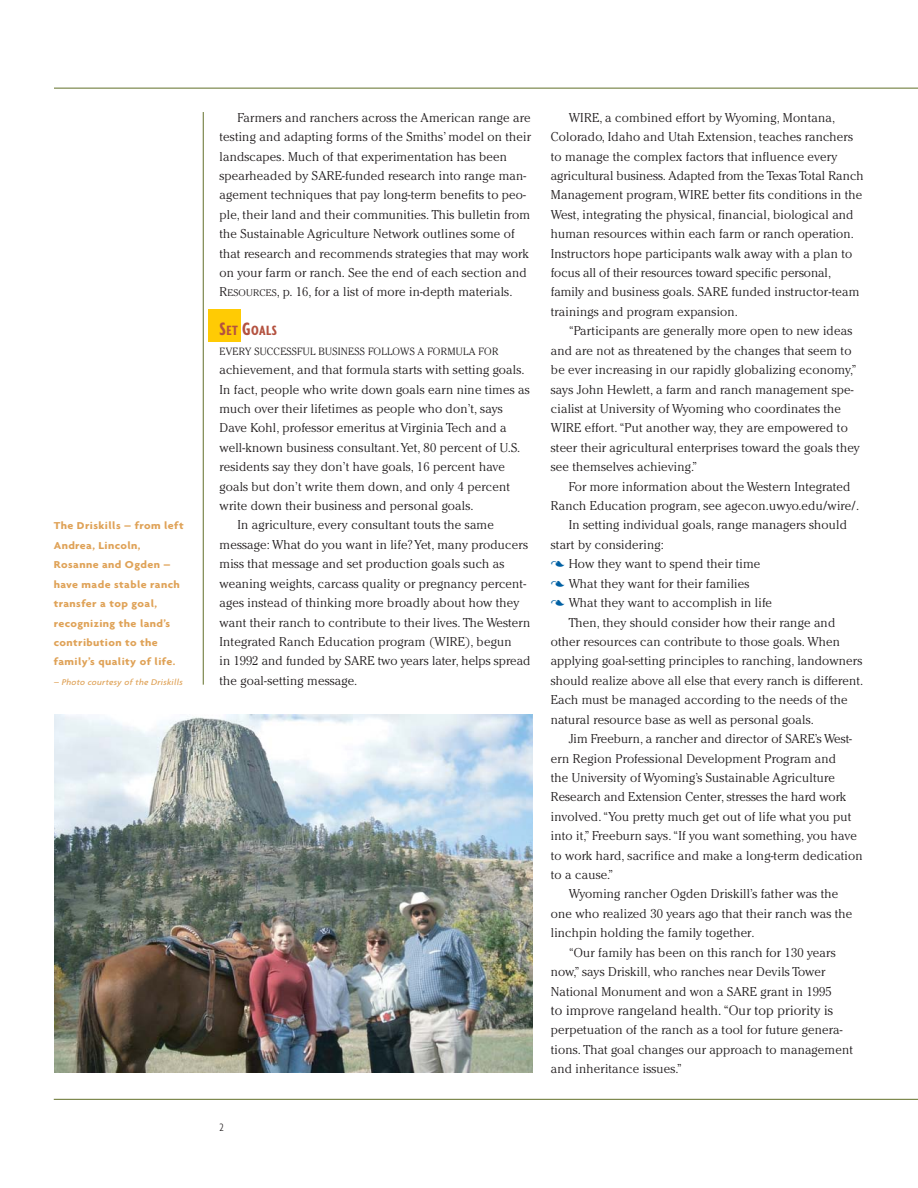
<style>
.page{position:relative;width:918px;height:1188px;background:#fff}
.page>*{position:absolute;margin:0;border:0;box-sizing:border-box;transform-origin:0 0}
.t1{font:700 extra-condensed 14.55px "Agenda";letter-spacing:.03em;color:#b45240;scale:1.13 1}
.t2{font:300 13.5px "Cheltenham";letter-spacing:.01em;color:#231f20}
.t3{font:300 12.75px/19.4px "Cheltenham";letter-spacing:.015em;color:#231f20}
.t4{font:300 condensed 11.55px "Agenda";color:#231f20}
.t5{font:700 10.8px/19.4px "Agenda";letter-spacing:.035em;color:#dfa257;scale:1.1 1}
.t6{font:300 10.5px "Cheltenham";letter-spacing:.025em;color:#231f20}
.t7{font:italic 500 9px "Agenda";letter-spacing:.02em;color:#dfa257;scale:1.06 1}
.s1{font-size:9.45px}
.s2{font-size:19.35px}
</style>
<div class="page">
<div style="left:208px;top:310px;width:33px;height:32px;background:#ffcb04"></div>
<hr style="left:54px;top:88px;width:864px;height:1px;background:#627029">
<hr style="left:203px;top:112px;width:1px;height:573px;background:#627029">
<hr style="left:54px;top:1099px;width:864px;height:1px;background:#627029">
<img style="left:54px;top:715px;width:479px;height:357px">
<p class="t5" style="left:54px;top:517px;width:120px">The Driskills – from left<br>Andrea, Lincoln,<br>Rosanne and Ogden – have made stable ranch transfer a top goal, recognizing the land’s contribution to the family’s quality of life.</p>
<p class="t7" style="left:54px;top:678px;width:123px">– Photo courtesy of the Driskills</p>
<p class="t3" style="left:220px;top:109px;width:313px;text-indent:18px">Farmers and ranchers across the American range are testing and adapting forms of the Smiths’ model on their landscapes. Much of that experimentation has been spearheaded by SARE-funded research into range man&shy;agement techniques that pay long-term benefits to peo&shy;ple, their land and their communities. This bulletin from the Sustainable Agriculture Network outlines some of that research and recommends strategies that may work on your farm or ranch. See the end of each section and R<span class="s1">ESOURCES</span>, p. 16, for a list of more in-depth materials.</p>
<p class="t1" style="left:220px;top:326px;width:52px"><span class="s2">S</span>ET <span class="s2">G</span>OALS</p>
<p class="t6" style="left:220px;top:347px;width:280px">EVERY SUCCESSFUL BUSINESS FOLLOWS A FORMULA FOR</p>
<p class="t3" style="left:220px;top:361px;width:307px">achievement, and that formula starts with setting goals.</p>
<p class="t3" style="left:220px;top:381px;width:312px">In fact, people who write down goals earn nine times as</p>
<p class="t3" style="left:220px;top:400px;width:285px">much over their lifetimes as people who don’t, says</p>
<p class="t3" style="left:220px;top:420px;width:289px">Dave Kohl, professor emeritus at Virginia Tech and a</p>
<p class="t3" style="left:220px;top:439px;width:302px">well-known business consultant. Yet, 80 percent of U.S.</p>
<p class="t3" style="left:220px;top:458px;width:287px">residents say they don’t have goals, 16 percent have</p>
<p class="t3" style="left:220px;top:478px;width:292px">goals but don’t write them down, and only 4 percent</p>
<p class="t3" style="left:220px;top:497px;width:256px">write down their business and personal goals.</p>
<p class="t3" style="left:237px;top:517px;width:258px">In agriculture, every consultant touts the same</p>
<p class="t3" style="left:220px;top:536px;width:310px">message: What do you want in life? Yet, many producers</p>
<p class="t3" style="left:220px;top:555px;width:286px">miss that message and set production goals such as</p>
<p class="t3" style="left:220px;top:575px;width:308px">weaning weights, carcass quality or pregnancy percent-</p>
<p class="t3" style="left:220px;top:594px;width:302px">ages instead of thinking more broadly about how they</p>
<p class="t3" style="left:220px;top:614px;width:312px">want their ranch to contribute to their lives. The Western</p>
<p class="t3" style="left:220px;top:633px;width:294px">Integrated Ranch Education program (WIRE), begun</p>
<p class="t3" style="left:220px;top:653px;width:313px">in 1992 and funded by SARE two years later, helps spread</p>
<p class="t3" style="left:220px;top:672px;width:139px">the goal-setting message.</p>
<p class="t3" style="left:569px;top:109px;width:268px">WIRE, a combined effort by Wyoming, Montana,</p>
<p class="t3" style="left:551px;top:128px;width:304px">Colorado, Idaho and Utah Extension, teaches ranchers</p>
<p class="t3" style="left:551px;top:148px;width:288px">to manage the complex factors that influence every</p>
<p class="t3" style="left:551px;top:167px;width:314px">agricultural business. Adapted from the Texas Total Ranch</p>
<p class="t3" style="left:551px;top:187px;width:313px">Management program, WIRE better fits conditions in the</p>
<p class="t3" style="left:551px;top:206px;width:304px">West, integrating the physical, financial, biological and</p>
<p class="t3" style="left:551px;top:225px;width:304px">human resources within each farm or ranch operation.</p>
<p class="t3" style="left:551px;top:245px;width:303px">Instructors hope participants walk away with a plan to</p>
<p class="t3" style="left:551px;top:264px;width:282px">focus all of their resources toward specific personal,</p>
<p class="t3" style="left:551px;top:284px;width:310px">family and business goals. SARE funded instructor-team</p>
<p class="t3" style="left:551px;top:303px;width:189px">trainings and program expansion.</p>
<p class="t3" style="left:569px;top:322px;width:285px">“Participants are generally more open to new ideas</p>
<p class="t3" style="left:551px;top:342px;width:302px">and are not as threatened by the changes that seem to</p>
<p class="t3" style="left:551px;top:361px;width:307px">be ever increasing in our rapidly globalizing economy,”</p>
<p class="t3" style="left:551px;top:381px;width:304px">says John Hewlett, a farm and ranch management spe-</p>
<p class="t3" style="left:551px;top:400px;width:292px">cialist at University of Wyoming who coordinates the</p>
<p class="t3" style="left:551px;top:420px;width:298px">WIRE effort. “Put another way, they are empowered to</p>
<p class="t3" style="left:551px;top:439px;width:311px">steer their agricultural enterprises toward the goals they</p>
<p class="t3" style="left:551px;top:458px;width:148px">see themselves achieving.”</p>
<p class="t3" style="left:569px;top:478px;width:283px">For more information about the Western Integrated</p>
<p class="t3" style="left:551px;top:497px;width:310px">Ranch Education program, see agecon.uwyo.edu/wire/.</p>
<p class="t3" style="left:569px;top:517px;width:280px">In setting individual goals, range managers should</p>
<p class="t3" style="left:551px;top:536px;width:115px">start by considering:</p>
<p class="t3" style="left:569px;top:555px;width:193px">How they want to spend their time</p>
<p class="t3" style="left:569px;top:575px;width:182px">What they want for their families</p>
<p class="t3" style="left:569px;top:594px;width:205px">What they want to accomplish in life</p>
<p class="t3" style="left:569px;top:614px;width:268px">Then, they should consider how their range and</p>
<p class="t3" style="left:551px;top:633px;width:291px">other resources can contribute to those goals. When</p>
<p class="t3" style="left:551px;top:653px;width:313px">applying goal-setting principles to ranching, landowners</p>
<p class="t3" style="left:551px;top:672px;width:314px">should realize above all else that every ranch is different.</p>
<p class="t3" style="left:551px;top:691px;width:298px">Each must be managed according to the needs of the</p>
<p class="t3" style="left:551px;top:711px;width:265px">natural resource base as well as personal goals.</p>
<p class="t3" style="left:569px;top:730px;width:285px">Jim Freeburn, a rancher and director of SARE’s West-</p>
<p class="t3" style="left:551px;top:750px;width:287px">ern Region Professional Development Program and</p>
<p class="t3" style="left:551px;top:769px;width:286px">the University of Wyoming’s Sustainable Agriculture</p>
<p class="t3" style="left:551px;top:788px;width:297px">Research and Extension Center, stresses the hard work</p>
<p class="t3" style="left:551px;top:808px;width:302px">involved. “You pretty much get out of life what you put</p>
<p class="t3" style="left:551px;top:827px;width:308px">into it,” Freeburn says. “If you want something, you have</p>
<p class="t3" style="left:551px;top:847px;width:313px">to work hard, sacrifice and make a long-term dedication</p>
<p class="t3" style="left:551px;top:866px;width:64px">to a cause.”</p>
<p class="t3" style="left:569px;top:886px;width:271px">Wyoming rancher Ogden Driskill’s father was the</p>
<p class="t3" style="left:551px;top:905px;width:303px">one who realized 30 years ago that their ranch was the</p>
<p class="t3" style="left:551px;top:924px;width:205px">linchpin holding the family together.</p>
<p class="t3" style="left:569px;top:944px;width:268px">“Our family has been on this ranch for 130 years</p>
<p class="t3" style="left:551px;top:963px;width:276px">now,” says Driskill, who ranches near Devils Tower</p>
<p class="t3" style="left:551px;top:983px;width:283px">National Monument and won a SARE grant in 1995</p>
<p class="t2" style="left:551px;top:1005px;width:284px">to improve rangeland health. “Our top priority is</p>
<p class="t3" style="left:551px;top:1021px;width:304px">perpetuation of the ranch as a tool for future genera&shy;tions. That goal changes our approach to management and inheritance issues.”</p>
<p class="t4" style="left:220px;top:1123px;width:6px">2</p>
</div>
